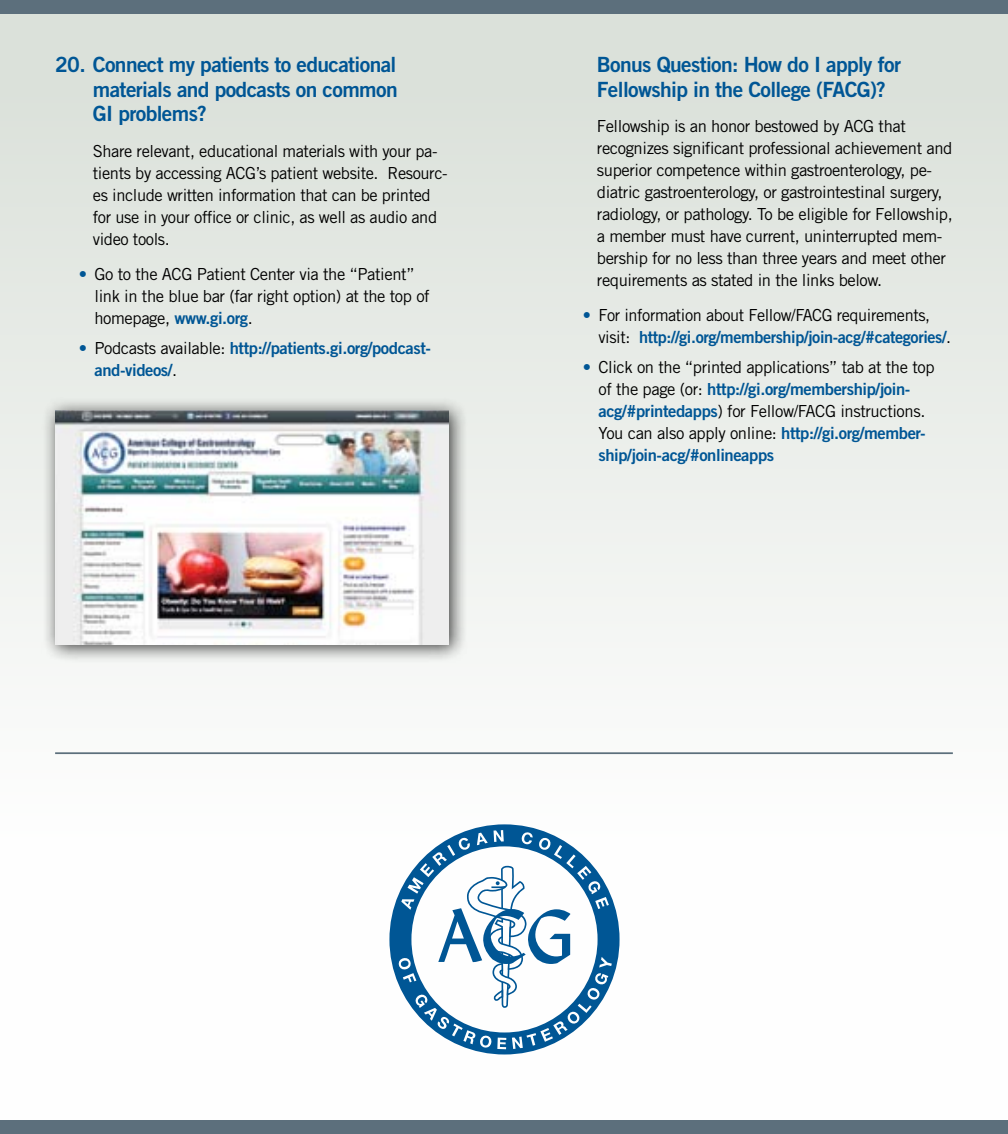
<style>
.page{position:relative;width:1008px;height:1134px;background:#fff}
.page>*{position:absolute;margin:0;border:0;box-sizing:border-box;transform-origin:0 0}
.t1{font:21px/24.5px "Trade Gothic Bold Two";letter-spacing:-.03em;color:#005695;text-align:justify}
.t2{font:16.62px/21.9px "Trade Gothic";letter-spacing:-.025em;color:#000}
.t3{font:16.62px/21.9px "Trade Gothic Bold Two";letter-spacing:-.025em;color:#005695}
.s1{color:#005695}
.s2{font-family:"Trade Gothic Bold Two";color:#005695}
.s3{font-family:"Trade Gothic"}
.s4{font-family:"Trade Gothic";color:#000}
</style>
<div class="page">
<div style="left:0;top:0;width:1008px;height:1120px;background:linear-gradient(to bottom,#dae0d9,#fff)"></div>
<div style="left:0;top:0;width:1008px;height:14px;background:#5c6f7c"></div>
<div style="left:0;top:1120px;width:1008px;height:14px;background:#5c6f7c"></div>
<div style="left:41px;top:397px;width:427px;height:266px;background:#000;opacity:.75"></div>
<img style="left:55px;top:411px;width:394px;height:233px">
<hr style="left:55px;top:752px;width:898px;height:2px;background:#5c6f7c">
<svg style="left:389px;top:824px;width:231px;height:231px"></svg>
<svg style="left:430px;top:866px;width:148px;height:180px"></svg>
<svg style="left:541px;top:839px;width:7px;height:9px"></svg>
<svg style="left:589px;top:990px;width:9px;height:8px"></svg>
<svg style="left:435px;top:855px;width:6px;height:4px"></svg>
<p class="t1" style="left:93px;top:52px;width:306px;text-indent:-38px">20. Connect my patients to educational materials and podcasts on common GI problems?</p>
<p class="t2" style="left:93px;top:140px;width:356px">Share relevant, educational materials with your pa&shy;tients by accessing ACG’s patient website. Resourc&shy;es include written information that can be printed for use in your office or clinic, as well as audio and video tools.</p>
<p class="t2" style="left:94px;top:263px;width:337px;text-indent:-16px"><span class="s1">•</span> Go to the ACG Patient Center via the “Patient” link in the blue bar (far right option) at the top of homepage, <span class="s2">www.gi.org</span>.</p>
<p class="t3" style="left:94px;top:337px;width:338px;text-indent:-16px"><span class="s3">•</span> <span class="s4">Podcasts available:</span> http://patients.gi.org/podcast&shy;and-videos/<span class="s4">.</span></p>
<p class="t1" style="left:597px;top:52px;width:306px">Bonus Question: How do I apply for<br>Fellowship in the College (FACG)?</p>
<p class="t2" style="left:597px;top:115px;width:357px">Fellowship is an honor bestowed by ACG that recognizes significant professional achievement and superior competence within gastroenterology, pe&shy;diatric gastroenterology, or gastrointestinal surgery, radiology, or pathology. To be eligible for Fellowship, a member must have current, uninterrupted mem&shy;bership for no less than three years and meet other requirements as stated in the links below.</p>
<p class="t2" style="left:583px;top:304px;width:349px"><span class="s1">•</span> For information about Fellow/FACG requirements,</p>
<p class="t3" style="left:599px;top:326px;width:354px"><span class="s4">visit:</span> http://gi.org/membership/join-acg/#categories/<span class="s4">.</span></p>
<p class="t2" style="left:583px;top:356px;width:353px"><span class="s1">•</span> Click on the “printed applications” tab at the top</p>
<p class="t3" style="left:598px;top:378px;width:313px"><span class="s4">of the page (or:</span> http://gi.org/membership/join-</p>
<p class="t2" style="left:598px;top:400px;width:329px"><span class="s2">acg/#printedapps</span>) for Fellow/FACG instructions.<br>You can also apply online: <span class="s2">http://gi.org/member-</span></p>
<p class="t3" style="left:598px;top:443px;width:177px">ship/join-acg/#onlineapps</p>
</div>
